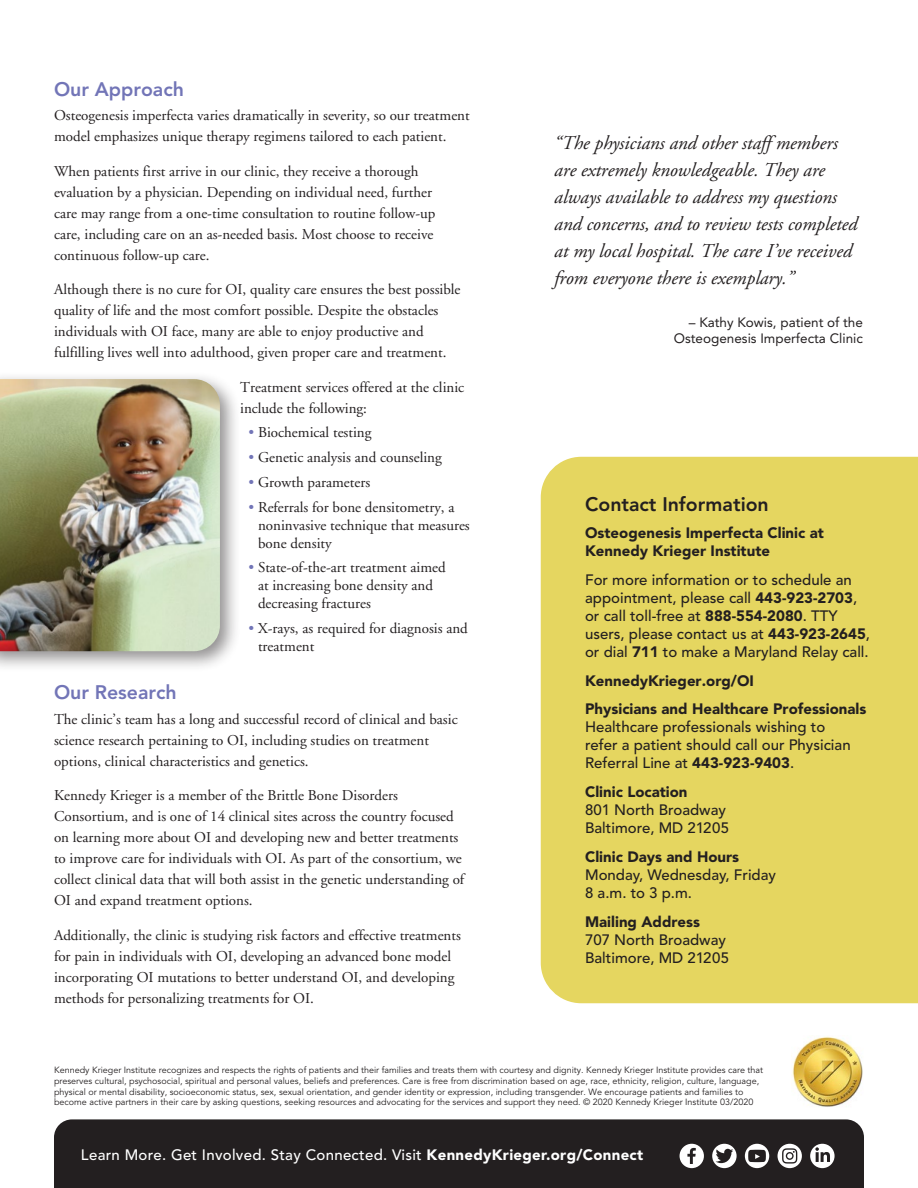
<style>
.page{position:relative;width:918px;height:1188px;background:#fff}
.page>*{position:absolute;margin:0;border:0;box-sizing:border-box;transform-origin:0 0}
.t1{font:italic 19.5px/27px "Adobe Garamond";letter-spacing:-.005em;color:#231f20}
.t2{font:800 19.5px "Avenir";color:#7275b7}
.t3{font:800 19.5px "Avenir";color:#231f20}
.t4{font:15px/21px "Adobe Garamond";color:#231f20}
.t5{font:500 15px/18px "Avenir";color:#231f20}
.t6{font:900 15px/18px "Avenir";color:#231f20}
.t7{font:500 15px "Avenir";letter-spacing:.02em;color:#fff}
.t8{font:13.5px/16.2px "Avenir";color:#231f20;text-align:right}
.t9{font:9px/10.8px "Avenir";color:#231f20}
.s1{color:#7275b7}
.s2{font-weight:900}
</style>
<div class="page">
<div style="left:541px;top:457px;width:377px;height:546px;background:#e5d660"></div>
<img style="left:792px;top:1036px;width:71px;height:71px">
<div style="left:0;top:371px;width:242px;height:302px;background:#231f20;opacity:.5"></div>
<img style="left:0;top:379px;width:220px;height:272px">
<div style="left:54px;top:1119px;width:810px;height:69px;background:#231f20"></div>
<svg style="left:680px;top:1144px;width:24px;height:24px"></svg>
<svg style="left:712px;top:1144px;width:25px;height:24px"></svg>
<svg style="left:745px;top:1144px;width:24px;height:24px"></svg>
<svg style="left:778px;top:1144px;width:24px;height:24px"></svg>
<svg style="left:810px;top:1144px;width:25px;height:24px"></svg>
<h1 class="t2" style="left:54px;top:78px;width:131px">Our Approach</h1>
<p class="t4" style="left:54px;top:105px;width:417px">Osteogenesis imperfecta varies dramatically in severity, so our treatment model emphasizes unique therapy regimens tailored to each patient.</p>
<p class="t4" style="left:54px;top:161px;width:383px">When patients first arrive in our clinic, they receive a thorough evaluation by a physician. Depending on individual need, further care may range from a one-time consultation to routine follow-up care, including care on an as-needed basis. Most choose to receive continuous follow-up care.</p>
<p class="t4" style="left:54px;top:279px;width:408px">Although there is no cure for OI, quality care ensures the best possible quality of life and the most comfort possible. Despite the obstacles individuals with OI face, many are able to enjoy productive and fulfilling lives well into adulthood, given proper care and treatment.</p>
<p class="t4" style="left:240px;top:377px;width:226px">Treatment services offered at the clinic include the following:</p>
<p class="t4" style="left:248px;top:422px;width:125px"><span class="s1">•</span> Biochemical testing</p>
<p class="t4" style="left:248px;top:447px;width:195px"><span class="s1">•</span> Genetic analysis and counseling</p>
<p class="t4" style="left:248px;top:472px;width:123px"><span class="s1">•</span> Growth parameters</p>
<p class="t4" style="left:258px;top:498px;width:213px;line-height:18px;text-indent:-10px"><span class="s1">•</span> Referrals for bone densitometry, a noninvasive technique that measures bone density</p>
<p class="t4" style="left:258px;top:559px;width:189px;line-height:18px;text-indent:-10px"><span class="s1">•</span> State-of-the-art treatment aimed at increasing bone density and decreasing fractures</p>
<p class="t4" style="left:258px;top:620px;width:211px;line-height:18px;text-indent:-10px"><span class="s1">•</span> X-rays, as required for diagnosis and treatment</p>
<h1 class="t2" style="left:54px;top:681px;width:124px">Our Research</h1>
<p class="t4" style="left:54px;top:709px;width:405px">The clinic’s team has a long and successful record of clinical and basic science research pertaining to OI, including studies on treatment options, clinical characteristics and genetics.</p>
<p class="t4" style="left:54px;top:785px;width:412px">Kennedy Krieger is a member of the Brittle Bone Disorders Consortium, and is one of 14 clinical sites across the country focused on learning more about OI and developing new and better treatments to improve care for individuals with OI. As part of the consortium, we collect clinical data that will both assist in the genetic understanding of OI and expand treatment options.</p>
<p class="t4" style="left:54px;top:925px;width:408px">Additionally, the clinic is studying risk factors and effective treatments for pain in individuals with OI, developing an advanced bone model incorporating OI mutations to better understand OI, and developing methods for personalizing treatments for OI.</p>
<p class="t1" style="left:554px;top:130px;width:305px">“The physicians and other staff members are extremely knowledgeable. They are always available to address my questions and concerns, and to review tests completed at my local hospital. The care I’ve received from everyone there is exemplary.”</p>
<p class="t8" style="left:674px;top:314px;width:191px">– Kathy Kowis, patient of the<br>Osteogenesis Imperfecta Clinic</p>
<h1 class="t3" style="left:585px;top:493px;width:185px">Contact Information</h1>
<p class="t6" style="left:585px;top:524px;width:240px">Osteogenesis Imperfecta Clinic at<br>Kennedy Krieger Institute</p>
<p class="t5" style="left:585px;top:571px;width:287px">For more information or to schedule an appointment, please call <span class="s2">443-923-2703</span>, or call toll-free at <span class="s2">888-554-2080</span>. TTY users, please contact us at <span class="s2">443-923-2645</span>, or dial <span class="s2">711</span> to make a Maryland Relay call.</p>
<p class="t6" style="left:585px;top:666px;width:283px;line-height:28.8px">KennedyKrieger.org/OI<br>Physicians and Healthcare Professionals</p>
<p class="t5" style="left:585px;top:719px;width:267px">Healthcare professionals wishing to refer a patient should call our Physician<br>Referral Line at <span class="s2">443-923-9403</span>.</p>
<p class="t6" style="left:585px;top:783px;width:104px">Clinic Location</p>
<p class="t5" style="left:585px;top:801px;width:146px">801 North Broadway<br>Baltimore, MD 21205</p>
<p class="t6" style="left:585px;top:848px;width:156px">Clinic Days and Hours</p>
<p class="t5" style="left:585px;top:866px;width:192px">Monday, Wednesday, Friday<br>8 a.m. to 3 p.m.</p>
<p class="t6" style="left:585px;top:913px;width:117px">Mailing Address</p>
<p class="t5" style="left:585px;top:931px;width:146px">707 North Broadway<br>Baltimore, MD 21205</p>
<p class="t9" style="left:54px;top:1065px;width:711px">Kennedy Krieger Institute recognizes and respects the rights of patients and their families and treats them with courtesy and dignity. Kennedy Krieger Institute provides care that preserves cultural, psychosocial, spiritual and personal values, beliefs and preferences. Care is free from discrimination based on age, race, ethnicity, religion, culture, language, physical or mental disability, socioeconomic status, sex, sexual orientation, and gender identity or expression, including transgender. We encourage patients and families to become active partners in their care by asking questions, seeking resources and advocating for the services and support they need. © 2020 Kennedy Krieger Institute 03/2020</p>
<p class="t7" style="left:81px;top:1147px;width:564px">Learn More. Get Involved. Stay Connected. Visit <span class="s2">KennedyKrieger.org/Connect</span></p>
</div>
